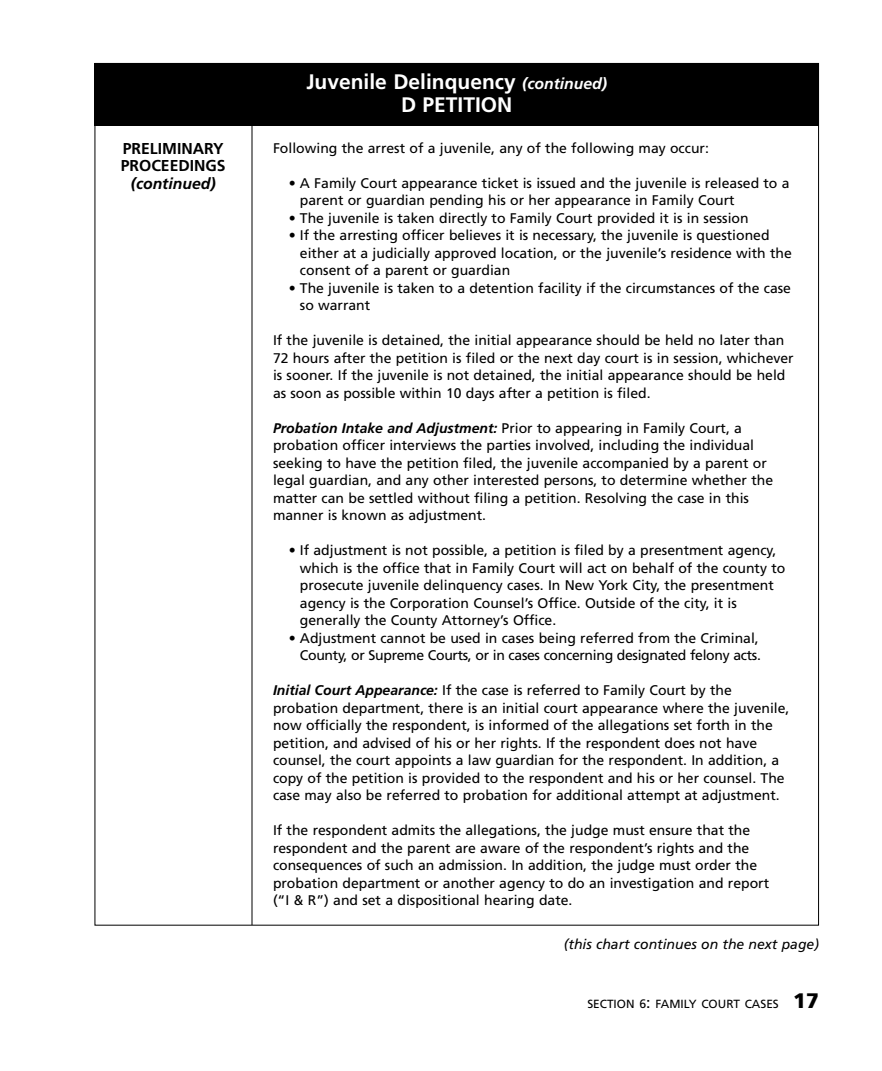
<style>
.page{position:relative;width:882px;height:1071px;background:#fff}
.page>*{position:absolute;margin:0;border:0;box-sizing:border-box;transform-origin:0 0}
.t1{font:700 21px/22.8px "Frutiger";color:#fff;text-align:center}
.t2{font:700 15.75px/17.5px "Frutiger";color:#000}
.t3{font:italic 700 15.75px "Frutiger";color:#000}
.t4{font:14px/17.5px "Frutiger";color:#000}
.t5{font:14px/17.5px "Frutiger";letter-spacing:-.02em;color:#000;text-align:right}
.t6{font:italic 14px "Frutiger";color:#000}
.t7{font:11.9px "Frutiger";color:#000}
.s1{font-style:italic;font-size:15.75px}
.s2{font-weight:700;font-style:italic}
.s3{font-size:12.25px}
.s4{font-size:15.75px}
.s5{font-weight:900;font-size:21px}
</style>
<div class="page">
<div style="left:94px;top:63px;width:725px;height:63px;background:#000"></div>
<hr style="left:252px;top:63px;width:1px;height:862px;background:#000">
<p class="t2" style="left:121px;top:141px;width:107px">PRELIMINARY<br>PROCEEDINGS</p>
<p class="t3" style="left:131px;top:177px;width:86px">(continued)</p>
<h1 class="t1" style="left:306px;top:72px;width:302px">Juvenile Delinquency <span class="s1">(continued)<br></span>D PETITION</h1>
<p class="t4" style="left:273px;top:140px;width:437px">Following the arrest of a juvenile, any of the following may occur:</p>
<p class="t4" style="left:300px;top:175px;width:491px;text-indent:-11px">• A Family Court appearance ticket is issued and the juvenile is released to a parent or guardian pending his or her appearance in Family Court</p>
<p class="t4" style="left:289px;top:210px;width:461px">• The juvenile is taken directly to Family Court provided it is in session</p>
<p class="t4" style="left:300px;top:228px;width:493px;text-indent:-11px">• If the arresting officer believes it is necessary, the juvenile is questioned either at a judicially approved location, or the juvenile’s residence with the consent of a parent or guardian</p>
<p class="t4" style="left:300px;top:280px;width:493px;text-indent:-11px">• The juvenile is taken to a detention facility if the circumstances of the case so warrant</p>
<p class="t4" style="left:273px;top:333px;width:522px">If the juvenile is detained, the initial appearance should be held no later than 72 hours after the petition is filed or the next day court is in session, whichever is sooner. If the juvenile is not detained, the initial appearance should be held as soon as possible within 10 days after a petition is filed.</p>
<p class="t4" style="left:273px;top:420px;width:502px"><span class="s2">Probation Intake and Adjustment:</span> Prior to appearing in Family Court, a probation officer interviews the parties involved, including the individual seeking to have the petition filed, the juvenile accompanied by a parent or legal guardian, and any other interested persons, to determine whether the matter can be settled without filing a petition. Resolving the case in this manner is known as adjustment.</p>
<p class="t4" style="left:300px;top:543px;width:487px;text-indent:-11px">• If adjustment is not possible, a petition is filed by a presentment agency, which is the office that in Family Court will act on behalf of the county to prosecute juvenile delinquency cases. In New York City, the presentment agency is the Corporation Counsel’s Office. Outside of the city, it is generally the County Attorney’s Office.</p>
<p class="t5" style="left:289px;top:630px;width:474px">• Adjustment cannot be used in cases being referred from the Criminal,<br>County, or Supreme Courts, or in cases concerning designated felony acts.</p>
<p class="t4" style="left:273px;top:683px;width:518px"><span class="s2">Initial Court Appearance:</span> If the case is referred to Family Court by the probation department, there is an initial court appearance where the juvenile, now officially the respondent, is informed of the allegations set forth in the petition, and advised of his or her rights. If the respondent does not have counsel, the court appoints a law guardian for the respondent. In addition, a copy of the petition is provided to the respondent and his or her counsel. The case may also be referred to probation for additional attempt at adjustment.</p>
<p class="t4" style="left:273px;top:823px;width:498px">If the respondent admits the allegations, the judge must ensure that the respondent and the parent are aware of the respondent’s rights and the consequences of such an admission. In addition, the judge must order the probation department or another agency to do an investigation and report (“I &amp; R”) and set a dispositional hearing date.</p>
<p class="t6" style="left:564px;top:939px;width:257px">(this chart continues on the next page)</p>
<p class="t7" style="left:587px;top:999px;width:233px">SECTION <span class="s3">6</span><span class="s4">:</span> FAMILY COURT CASES <span class="s5">17</span></p>
</div>
